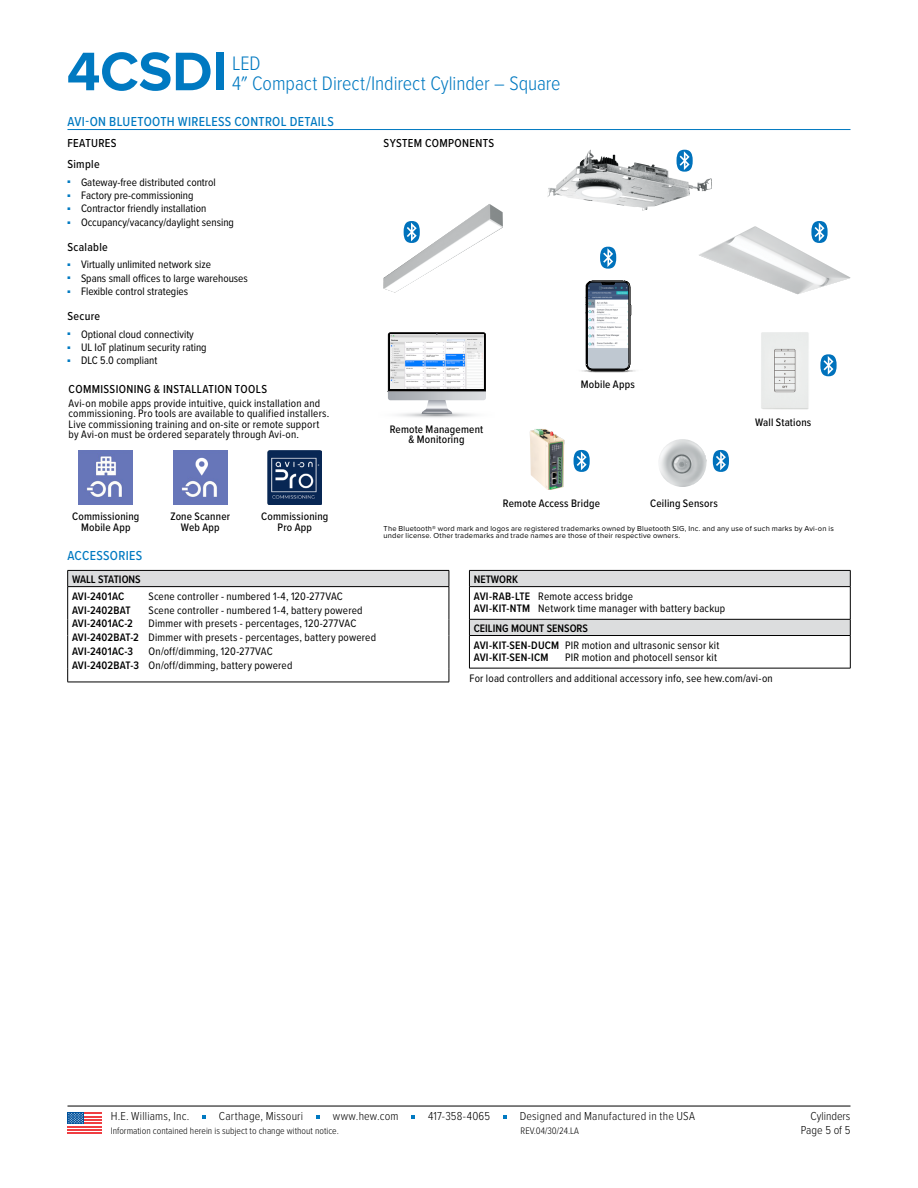
<style>
.page{position:relative;width:918px;height:1188px;background:#fff}
.page>*{position:absolute;margin:0;border:0;box-sizing:border-box;transform-origin:0 0}
.t1{font:700 56.25px "Proxima Nova";letter-spacing:-.005em;color:#0079c1}
.t2{font:300 20.25px/20.2px "Proxima Nova Cond";color:#0079c1}
.t3{font:500 13.5px "Proxima Nova Cond";letter-spacing:.025em;color:#0079c1}
.t4{font:300 12px "Proxima Nova Cond";letter-spacing:.015em;color:#000}
.t5{font:500 12px/21.3px "Proxima Nova Cond";letter-spacing:.03em;color:#000}
.t6{font:11.25px/13.8px "Proxima Nova Cond";letter-spacing:.015em;color:#000}
.t7{font:500 11.25px/10.5px "Proxima Nova Cond";letter-spacing:.015em;color:#000;text-align:center}
.t8{font:600 11.25px/16.8px "Proxima Nova Cond";color:#000}
.t9{font:600 11.25px "Proxima Nova Cond";letter-spacing:.025em;color:#000}
.t10{font:600 11.25px "Proxima Nova Cond";letter-spacing:.02em;color:#000}
.t11{font:300 9.75px "Proxima Nova Cond";color:#000}
.t12{font:7.5px/7.5px "Proxima Nova";letter-spacing:.025em;color:#000}
.s1{font-weight:600}
.s2{font-weight:400}
</style>
<div class="page">
<hr style="left:68px;top:129px;width:782px;height:1px;background:#0079c1">
<img style="left:699px;top:226px;width:151px;height:68px">
<img style="left:384px;top:204px;width:119px;height:88px">
<svg style="left:387px;top:332px;width:99px;height:86px"></svg>
<svg style="left:811px;top:221px;width:17px;height:22px"></svg>
<svg style="left:820px;top:354px;width:17px;height:22px"></svg>
<svg style="left:600px;top:247px;width:16px;height:22px"></svg>
<svg style="left:404px;top:221px;width:16px;height:22px"></svg>
<svg style="left:574px;top:450px;width:16px;height:22px"></svg>
<img style="left:547px;top:150px;width:165px;height:61px">
<img style="left:761px;top:332px;width:48px;height:77px">
<img style="left:530px;top:429px;width:34px;height:61px">
<img style="left:658px;top:439px;width:48px;height:48px;border-radius:24px">
<svg style="left:713px;top:450px;width:16px;height:22px"></svg>
<svg style="left:581px;top:370px;width:55px;height:2px"></svg>
<svg style="left:585px;top:280px;width:47px;height:91px"></svg>
<svg style="left:69px;top:570px;width:781px;height:66px"></svg>
<hr style="left:68px;top:570px;width:381px;height:1px;background:#000">
<svg style="left:68px;top:571px;width:1px;height:15px"></svg>
<svg style="left:449px;top:571px;width:1px;height:15px"></svg>
<hr style="left:68px;top:586px;width:381px;height:1px;background:#000">
<hr style="left:68px;top:587px;width:1px;height:32px;background:#000">
<hr style="left:449px;top:587px;width:1px;height:32px;background:#000">
<svg style="left:68px;top:619px;width:1px;height:17px"></svg>
<svg style="left:449px;top:619px;width:1px;height:17px"></svg>
<hr style="left:68px;top:636px;width:1px;height:32px;background:#000">
<hr style="left:449px;top:636px;width:1px;height:32px;background:#000">
<svg style="left:68px;top:668px;width:1px;height:14px"></svg>
<svg style="left:449px;top:668px;width:1px;height:14px"></svg>
<hr style="left:68px;top:682px;width:381px;height:1px;background:#000">
<hr style="left:469px;top:570px;width:381px;height:1px;background:#000">
<svg style="left:469px;top:571px;width:1px;height:15px"></svg>
<svg style="left:850px;top:571px;width:1px;height:15px"></svg>
<hr style="left:469px;top:586px;width:381px;height:1px;background:#000">
<hr style="left:469px;top:587px;width:1px;height:32px;background:#000">
<hr style="left:850px;top:587px;width:1px;height:32px;background:#000">
<hr style="left:469px;top:619px;width:381px;height:1px;background:#000">
<svg style="left:469px;top:619px;width:1px;height:16px"></svg>
<svg style="left:850px;top:619px;width:1px;height:16px"></svg>
<hr style="left:469px;top:635px;width:381px;height:1px;background:#000">
<hr style="left:469px;top:636px;width:1px;height:32px;background:#000">
<hr style="left:850px;top:636px;width:1px;height:32px;background:#000">
<hr style="left:469px;top:668px;width:381px;height:1px;background:#000">
<img style="left:79px;top:451px;width:54px;height:54px">
<img style="left:173px;top:451px;width:54px;height:54px">
<img style="left:268px;top:451px;width:54px;height:54px">
<hr style="left:68px;top:1106px;width:782px;height:1px;background:#000">
<svg style="left:202px;top:1116px;width:4px;height:3px"></svg>
<svg style="left:316px;top:1116px;width:4px;height:3px"></svg>
<svg style="left:503px;top:1116px;width:4px;height:3px"></svg>
<div style="left:68px;top:1112px;width:34px;height:22px;background:linear-gradient(to right,#fff,#fff)"></div>
<hr style="left:68px;top:1126px;width:34px;height:1px;background:#ef3e42">
<hr style="left:68px;top:1129px;width:34px;height:2px;background:#ef3e42">
<hr style="left:68px;top:1132px;width:34px;height:2px;background:#ef3e42">
<hr style="left:68px;top:1122px;width:34px;height:2px;background:#ef3e42">
<hr style="left:68px;top:1119px;width:34px;height:2px;background:#ef3e42">
<hr style="left:68px;top:1116px;width:34px;height:1px;background:#ef3e42">
<hr style="left:68px;top:1112px;width:34px;height:2px;background:#ef3e42">
<div style="left:68px;top:1112px;width:16px;height:12px;background:#00529c"></div>
<svg style="left:68px;top:1113px;width:15px;height:11px"></svg>
<h1 class="t1" style="left:67px;top:30px;width:162px">4CSDI</h1>
<h2 class="t2" style="left:232px;top:52px;width:330px">LED<br>4″ Compact Direct/Indirect Cylinder – Square</h2>
<p class="t3" style="left:68px;top:112px;width:268px">AVI-ON BLUETOOTH WIRELESS CONTROL DETAILS</p>
<p class="t5" style="left:68px;top:131px;width:51px">FEATURES<br>Simple</p>
<p class="t6" style="left:68px;top:174px;width:150px"><sup>■</sup> Gateway-free distributed control</p>
<p class="t6" style="left:68px;top:188px;width:128px"><sup>■</sup> Factory pre-commissioning</p>
<p class="t6" style="left:68px;top:201px;width:140px"><sup>■</sup> Contractor friendly installation</p>
<p class="t6" style="left:68px;top:215px;width:168px"><sup>■</sup> Occupancy/vacancy/daylight sensing</p>
<p class="t5" style="left:68px;top:235px;width:42px">Scalable</p>
<p class="t6" style="left:68px;top:257px;width:145px"><sup>■</sup> Virtually unlimited network size</p>
<p class="t6" style="left:68px;top:271px;width:182px"><sup>■</sup> Spans small offices to large warehouses</p>
<p class="t6" style="left:68px;top:284px;width:122px"><sup>■</sup> Flexible control strategies</p>
<p class="t5" style="left:68px;top:305px;width:34px">Secure</p>
<p class="t6" style="left:68px;top:326px;width:128px"><sup>■</sup> Optional cloud connectivity</p>
<p class="t6" style="left:68px;top:340px;width:141px"><sup>■</sup> UL IoT platinum security rating</p>
<p class="t6" style="left:68px;top:353px;width:91px"><sup>■</sup> DLC 5.0 compliant</p>
<p class="t5" style="left:69px;top:378px;width:200px">COMMISSIONING &amp; INSTALLATION TOOLS</p>
<p class="t6" style="left:69px;top:397px;width:262px;line-height:10.5px">Avi-on mobile apps provide intuitive, quick installation and commissioning. Pro tools are available to qualified installers.<br>Live commissioning training and on-site or remote support by Avi-on must be ordered separately through Avi-on.</p>
<p class="t7" style="left:72px;top:511px;width:69px">Commissioning<br>Mobile App</p>
<p class="t7" style="left:170px;top:511px;width:61px">Zone Scanner<br>Web App</p>
<p class="t7" style="left:261px;top:511px;width:69px">Commissioning<br>Pro App</p>
<p class="t5" style="left:384px;top:131px;width:112px">SYSTEM COMPONENTS</p>
<p class="t7" style="left:390px;top:424px;width:95px">Remote Management &amp; Monitoring</p>
<p class="t7" style="left:581px;top:379px;width:56px">Mobile Apps</p>
<p class="t7" style="left:503px;top:498px;width:99px">Remote Access Bridge</p>
<p class="t7" style="left:650px;top:498px;width:69px">Ceiling Sensors</p>
<p class="t7" style="left:755px;top:417px;width:58px">Wall Stations</p>
<p class="t12" style="left:384px;top:524px;width:452px">The Bluetooth® word mark and logos are registered trademarks owned by Bluetooth SIG, Inc. and any use of such marks by Avi-on is under license. Other trademarks and trade names are those of their respective owners.</p>
<p class="t3" style="left:68px;top:546px;width:76px">ACCESSORIES</p>
<p class="t8" style="left:72px;top:571px;width:70px">WALL STATIONS</p>
<p class="t8" style="left:474px;top:571px;width:46px">NETWORK</p>
<p class="t9" style="left:72px;top:588px;width:54px">AVI-2401AC</p>
<p class="t6" style="left:149px;top:589px;width:196px">Scene controller - numbered 1-4, 120-277VAC</p>
<p class="t8" style="left:72px;top:601px;width:60px">AVI-2402BAT</p>
<p class="t6" style="left:149px;top:602px;width:216px">Scene controller - numbered 1-4, battery powered</p>
<p class="t9" style="left:72px;top:615px;width:62px">AVI-2401AC-2</p>
<p class="t6" style="left:474px;top:589px;width:253px;line-height:12.6px"><span class="s1">AVI-RAB-LTE</span> Remote access bridge<br><span class="s1">AVI-KIT-NTM</span> Network time manager with battery backup</p>
<p class="t8" style="left:474px;top:619px;width:247px">CEILING MOUNT SENSORS<br>AVI-KIT-SEN-DUCM <span class="s2">PIR motion and ultrasonic sensor kit</span></p>
<p class="t10" style="left:474px;top:649px;width:76px">AVI-KIT-SEN-ICM</p>
<p class="t6" style="left:72px;top:616px;width:306px;text-indent:77px">Dimmer with presets - percentages, 120-277VAC<br><span class="s1">AVI-2402BAT-2</span> Dimmer with presets - percentages, battery powered<br><span class="s1">AVI-2401AC-3</span></p>
<p class="t6" style="left:72px;top:644px;width:222px;text-indent:77px">On/off/dimming, 120-277VAC<br><span class="s1">AVI-2402BAT-3</span> On/off/dimming, battery powered</p>
<p class="t6" style="left:469px;top:647px;width:305px;line-height:20.5px;text-indent:96px">PIR motion and photocell sensor kit<br>For load controllers and additional accessory info, see hew.com/avi-on</p>
<p class="t4" style="left:111px;top:1108px;width:80px">H.E. Williams, Inc.</p>
<p class="t4" style="left:219px;top:1108px;width:86px">Carthage, Missouri</p>
<p class="t4" style="left:333px;top:1108px;width:67px">www.hew.com</p>
<p class="t4" style="left:428px;top:1108px;width:64px">417-358-4065</p>
<p class="t4" style="left:520px;top:1108px;width:177px">Designed and Manufactured in the USA</p>
<p class="t11" style="left:111px;top:1123px;width:230px">Information contained herein is subject to change without notice.</p>
<p class="t4" style="left:811px;top:1108px;width:41px">Cylinders</p>
<p class="t11" style="left:521px;top:1123px;width:60px">REV.04/30/24.LA</p>
<p class="t4" style="left:801px;top:1121px;width:51px">Page 5 of 5</p>
</div>
